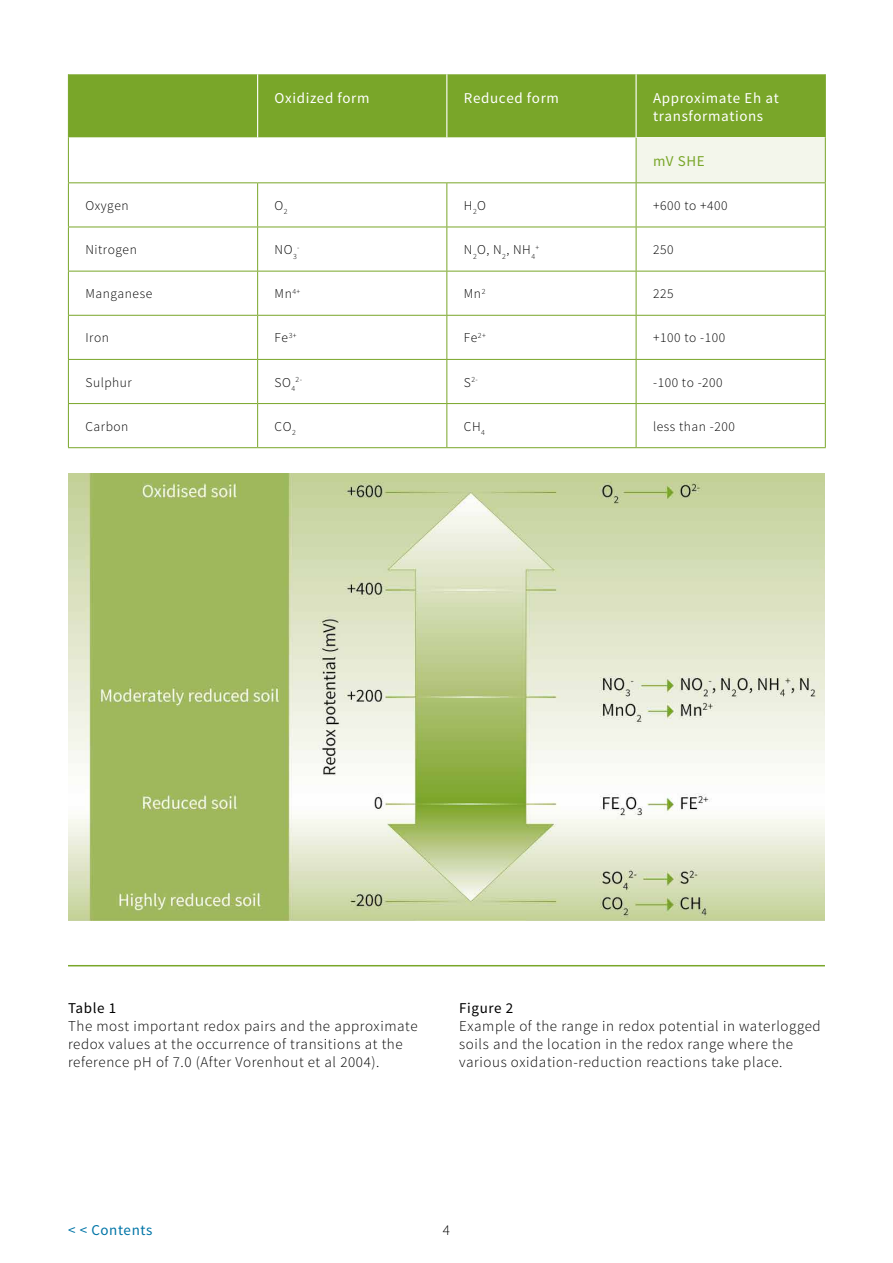
<style>
.page{position:relative;width:893px;height:1263px;background:#fff}
.page>*{position:absolute;margin:0;border:0;box-sizing:border-box;transform-origin:0 0}
.IMAGE_text{font:300 15px/18px "Source Sans Pro";letter-spacing:.04em;color:#000}
.Table_heading_WHITE{font:15px/18px "Source Sans Pro";letter-spacing:.04em;color:#fff}
.IMAGE_heading{font:15px "Source Sans Pro";letter-spacing:.04em;color:#000}
.t1{font:15px "Source Sans Pro";letter-spacing:.04em;color:#0075a7}
.Table_Heading_1{font:15px "Source Sans Pro";color:#79a629}
.Table_text{font:300 13.5px "Source Sans Pro";letter-spacing:.04em;color:#000}
.Table_text-2{font:300 7.8px "Source Sans Pro";color:#000}
.s1{font-size:13.5px}
</style>
<div class="page">
<div style="left:69px;top:74px;width:756px;height:64px;background:#79a629"></div>
<svg style="left:69px;top:138px;width:756px;height:309px"></svg>
<div style="left:636px;top:138px;width:189px;height:45px;background:#f3f6eb"></div>
<hr style="left:68px;top:183px;width:1px;height:44px;background:#79a629">
<hr style="left:257px;top:183px;width:1px;height:44px;background:#79a629">
<hr style="left:446px;top:183px;width:1px;height:44px;background:#79a629">
<hr style="left:636px;top:183px;width:1px;height:44px;background:#79a629">
<hr style="left:825px;top:183px;width:1px;height:44px;background:#79a629">
<hr style="left:68px;top:227px;width:190px;height:1px;background:#79a629">
<hr style="left:68px;top:227px;width:1px;height:44px;background:#79a629">
<hr style="left:258px;top:227px;width:189px;height:1px;background:#79a629">
<hr style="left:257px;top:227px;width:1px;height:44px;background:#79a629">
<hr style="left:447px;top:227px;width:189px;height:1px;background:#79a629">
<hr style="left:446px;top:227px;width:1px;height:44px;background:#79a629">
<hr style="left:636px;top:227px;width:190px;height:1px;background:#79a629">
<hr style="left:636px;top:227px;width:1px;height:44px;background:#79a629">
<hr style="left:825px;top:227px;width:1px;height:44px;background:#79a629">
<hr style="left:68px;top:271px;width:190px;height:1px;background:#79a629">
<hr style="left:68px;top:271px;width:1px;height:44px;background:#79a629">
<hr style="left:258px;top:271px;width:189px;height:1px;background:#79a629">
<hr style="left:257px;top:271px;width:1px;height:44px;background:#79a629">
<hr style="left:447px;top:271px;width:189px;height:1px;background:#79a629">
<hr style="left:446px;top:271px;width:1px;height:44px;background:#79a629">
<hr style="left:636px;top:271px;width:190px;height:1px;background:#79a629">
<hr style="left:636px;top:271px;width:1px;height:44px;background:#79a629">
<hr style="left:825px;top:271px;width:1px;height:44px;background:#79a629">
<hr style="left:68px;top:315px;width:190px;height:1px;background:#79a629">
<hr style="left:68px;top:316px;width:1px;height:43px;background:#79a629">
<hr style="left:258px;top:315px;width:189px;height:1px;background:#79a629">
<hr style="left:257px;top:316px;width:1px;height:43px;background:#79a629">
<hr style="left:447px;top:315px;width:189px;height:1px;background:#79a629">
<hr style="left:446px;top:316px;width:1px;height:43px;background:#79a629">
<hr style="left:636px;top:315px;width:190px;height:1px;background:#79a629">
<hr style="left:636px;top:316px;width:1px;height:43px;background:#79a629">
<hr style="left:825px;top:316px;width:1px;height:43px;background:#79a629">
<hr style="left:68px;top:359px;width:190px;height:1px;background:#79a629">
<hr style="left:68px;top:360px;width:1px;height:43px;background:#79a629">
<hr style="left:258px;top:359px;width:189px;height:1px;background:#79a629">
<hr style="left:257px;top:360px;width:1px;height:43px;background:#79a629">
<hr style="left:447px;top:359px;width:189px;height:1px;background:#79a629">
<hr style="left:446px;top:360px;width:1px;height:43px;background:#79a629">
<hr style="left:636px;top:359px;width:190px;height:1px;background:#79a629">
<hr style="left:636px;top:360px;width:1px;height:43px;background:#79a629">
<hr style="left:825px;top:360px;width:1px;height:43px;background:#79a629">
<hr style="left:68px;top:403px;width:190px;height:1px;background:#79a629">
<hr style="left:68px;top:404px;width:1px;height:43px;background:#79a629">
<hr style="left:258px;top:403px;width:189px;height:1px;background:#79a629">
<hr style="left:257px;top:404px;width:1px;height:43px;background:#79a629">
<hr style="left:447px;top:403px;width:189px;height:1px;background:#79a629">
<hr style="left:446px;top:404px;width:1px;height:43px;background:#79a629">
<hr style="left:636px;top:403px;width:190px;height:1px;background:#79a629">
<hr style="left:636px;top:404px;width:1px;height:43px;background:#79a629">
<hr style="left:825px;top:404px;width:1px;height:43px;background:#79a629">
<hr style="left:68px;top:447px;width:190px;height:1px;background:#79a629">
<hr style="left:258px;top:447px;width:189px;height:1px;background:#79a629">
<hr style="left:447px;top:447px;width:189px;height:1px;background:#79a629">
<hr style="left:636px;top:447px;width:190px;height:1px;background:#79a629">
<hr style="left:68px;top:74px;width:1px;height:64px;background:#79a629">
<hr style="left:825px;top:74px;width:1px;height:64px;background:#79a629">
<hr style="left:68px;top:138px;width:1px;height:44px;background:#79a629">
<hr style="left:825px;top:138px;width:1px;height:44px;background:#79a629">
<hr style="left:636px;top:138px;width:1px;height:44px;background:#79a629">
<hr style="left:68px;top:182px;width:190px;height:1px;background:#79a629">
<hr style="left:258px;top:182px;width:189px;height:1px;background:#79a629">
<hr style="left:447px;top:182px;width:189px;height:1px;background:#79a629">
<hr style="left:636px;top:182px;width:190px;height:1px;background:#79a629">
<hr style="left:257px;top:74px;width:1px;height:64px;background:#fff">
<hr style="left:446px;top:74px;width:1px;height:64px;background:#fff">
<hr style="left:635px;top:74px;width:2px;height:64px;background:#fff">
<hr style="left:68px;top:965px;width:757px;height:1px;background:#79a629">
<img style="left:68px;top:474px;width:757px;height:446px">
<p class="Table_heading_WHITE" style="left:275px;top:89px;width:96px">Oxidized form</p>
<p class="Table_heading_WHITE" style="left:464px;top:89px;width:97px">Reduced form</p>
<p class="Table_heading_WHITE" style="left:653px;top:89px;width:127px">Approximate Eh at transformations</p>
<p class="Table_Heading_1" style="left:653px;top:152px;width:53px">mV SHE</p>
<p class="Table_text" style="left:85px;top:197px;width:45px">Oxygen</p>
<p class="Table_text" style="left:275px;top:197px;width:15px">O<sub>2</sub></p>
<p class="Table_text" style="left:464px;top:197px;width:24px">H<sub>2</sub>O</p>
<p class="Table_text" style="left:653px;top:197px;width:76px">+600 to +400</p>
<p class="Table_text" style="left:85px;top:241px;width:53px">Nitrogen</p>
<p class="Table_text" style="left:275px;top:241px;width:24px">NO<sub>3</sub></p>
<p class="Table_text-2" style="left:297px;top:242px;width:4px">-</p>
<p class="Table_text" style="left:464px;top:241px;width:73px">N<sub>2</sub>O, N<sub>2</sub>, NH<sub>4</sub></p>
<p class="Table_text-2" style="left:535px;top:242px;width:5px">+</p>
<p class="Table_text" style="left:653px;top:241px;width:22px">250</p>
<p class="Table_text" style="left:85px;top:286px;width:68px">Manganese</p>
<p class="Table_text" style="left:275px;top:286px;width:27px">Mn<sup>4+</sup></p>
<p class="Table_text" style="left:464px;top:286px;width:23px">Mn<sup>2</sup></p>
<p class="Table_text" style="left:653px;top:286px;width:22px">225</p>
<p class="Table_text" style="left:85px;top:330px;width:25px">Iron</p>
<p class="Table_text" style="left:275px;top:330px;width:23px">Fe<sup>3+</sup></p>
<p class="Table_text" style="left:464px;top:330px;width:23px">Fe<sup>2+</sup></p>
<p class="Table_text" style="left:653px;top:330px;width:74px">+100 to -100</p>
<p class="Table_text" style="left:85px;top:374px;width:48px">Sulphur</p>
<p class="Table_text" style="left:275px;top:374px;width:22px">SO<sub>4</sub></p>
<p class="Table_text-2" style="left:296px;top:375px;width:8px">2-</p>
<p class="Table_text-2" style="left:464px;top:375px;width:16px"><span class="s1">S</span>2-</p>
<p class="Table_text" style="left:653px;top:374px;width:71px">-100 to -200</p>
<p class="Table_text" style="left:85px;top:418px;width:45px">Carbon</p>
<p class="Table_text" style="left:275px;top:418px;width:23px">CO<sub>2</sub></p>
<p class="Table_text" style="left:464px;top:418px;width:23px">CH<sub>4</sub></p>
<p class="Table_text" style="left:653px;top:418px;width:83px">less than -200</p>
<p class="IMAGE_heading" style="left:68px;top:999px;width:50px">Table 1</p>
<p class="IMAGE_text" style="left:68px;top:1017px;width:351px">The most important redox pairs and the approximate redox values at the occurrence of transitions at the reference pH of 7.0 (After Vorenhout et al 2004).</p>
<p class="IMAGE_heading" style="left:459px;top:999px;width:55px">Figure 2</p>
<p class="IMAGE_text" style="left:459px;top:1017px;width:363px">Example of the range in redox potential in waterlogged soils and the location in the redox range where the various oxidation-reduction reactions take place.</p>
<p class="t1" style="left:68px;top:1220px;width:86px">&lt; &lt; Contents</p>
<p class="IMAGE_text" style="left:443px;top:1221px;width:9px">4</p>
</div>
